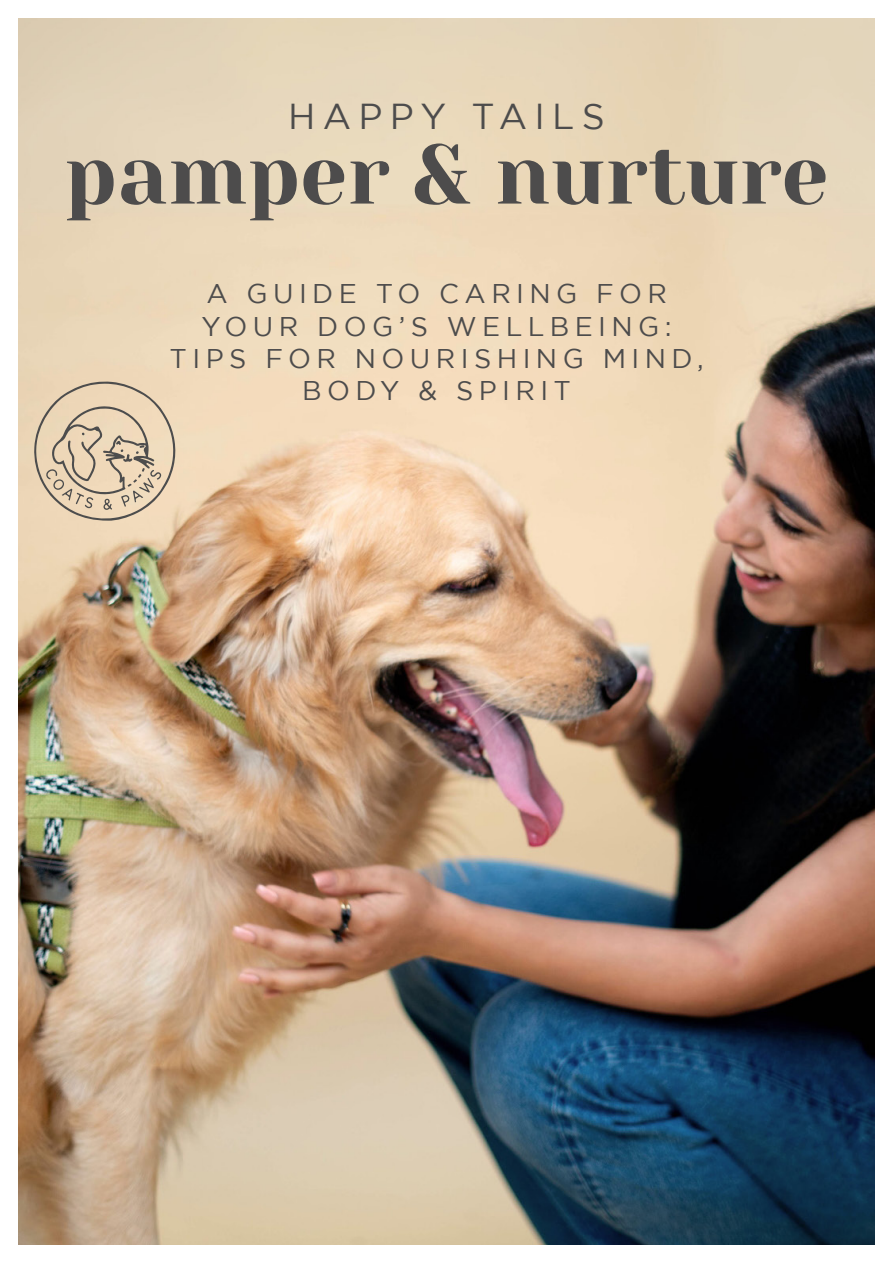
<style>
.page{position:relative;width:893px;height:1263px;background:#fff}
.page>*{position:absolute;margin:0;border:0;box-sizing:border-box;transform-origin:0 0}
.t1{font:84px "Yeseva One";color:#4d4c4c}
.t2{font:36px "Gotham";letter-spacing:.2em;color:#4d4c4c}
.t3{font:27px/32.4px "Gotham";letter-spacing:.2em;color:#4d4c4c;text-align:center}
</style>
<div class="page">
<img style="left:18px;top:18px;width:857px;height:1227px">
<svg style="left:34px;top:381px;width:142px;height:140px;background:#d9c5ab"></svg>
<p class="t2" style="left:288px;top:96px;width:318px">HAPPY TAILS</p>
<p class="t1" style="left:64px;top:113px;width:765px">pamper &amp; nurture</p>
<p class="t3" style="left:170px;top:277px;width:535px">A GUIDE TO CARING FOR<br>YOUR DOG’S WELLBEING:<br>TIPS FOR NOURISHING MIND,<br>BODY &amp; SPIRIT</p>
</div>
